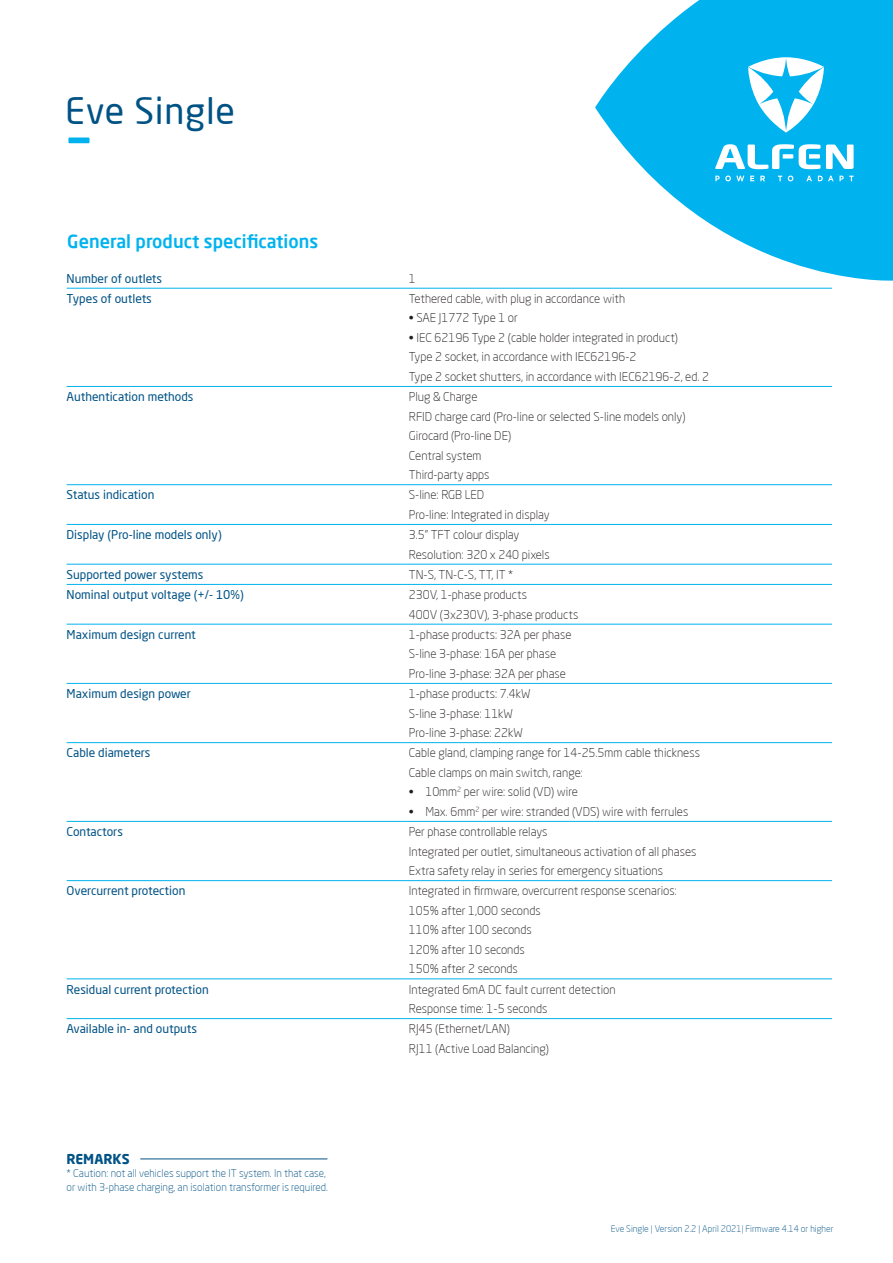
<style>
.page{position:relative;width:893px;height:1263px;background:#fff}
.page>*{position:absolute;margin:0;border:0;box-sizing:border-box;transform-origin:0 0}
.t1{font:77.55px "Neo Sans Pro";color:#00b3ef;scale:.8 1}
.t2{font:35.85px "Neo Sans Pro";letter-spacing:.02em;color:#005285}
.t3{font:500 18px "Neo Sans Pro";color:#00b3ef}
.Alineastijl_1{font:700 13.5px "Neo Sans Pro";color:#005285}
.t4{font:300 12px/19.5px "Neo Sans Pro";color:#231f20}
.t5{font:12px "Neo Sans Pro";color:#005285}
.Alineastijl_1-2{font:300 10.5px/13.5px "Neo Sans Pro";color:#005285}
.t6{font:300 9px "Neo Sans Pro";color:#005285}
</style>
<div class="page">
<svg style="left:595px;top:0;width:298px;height:281px;fill:#00b3ef"></svg>
<svg style="left:826px;top:145px;width:28px;height:24px"></svg>
<svg style="left:715px;top:144px;width:105px;height:25px"></svg>
<svg style="left:715px;top:176px;width:29px;height:5px"></svg>
<svg style="left:750px;top:176px;width:4px;height:5px"></svg>
<svg style="left:760px;top:176px;width:5px;height:5px"></svg>
<svg style="left:778px;top:176px;width:4px;height:5px"></svg>
<svg style="left:788px;top:176px;width:5px;height:5px"></svg>
<svg style="left:806px;top:176px;width:6px;height:5px"></svg>
<svg style="left:818px;top:176px;width:36px;height:5px"></svg>
<svg style="left:748px;top:57px;width:76px;height:76px"></svg>
<hr style="left:140px;top:1158px;width:187px;height:1px;background:#005285">
<hr style="left:67px;top:288px;width:336px;height:1px;background:#00b3ef">
<hr style="left:403px;top:288px;width:429px;height:1px;background:#00b3ef">
<hr style="left:67px;top:386px;width:336px;height:1px;background:#00b3ef">
<hr style="left:403px;top:386px;width:429px;height:1px;background:#00b3ef">
<hr style="left:67px;top:484px;width:336px;height:1px;background:#00b3ef">
<hr style="left:403px;top:484px;width:429px;height:1px;background:#00b3ef">
<hr style="left:67px;top:524px;width:336px;height:1px;background:#00b3ef">
<hr style="left:403px;top:524px;width:429px;height:1px;background:#00b3ef">
<hr style="left:67px;top:564px;width:336px;height:1px;background:#00b3ef">
<hr style="left:403px;top:564px;width:429px;height:1px;background:#00b3ef">
<hr style="left:67px;top:584px;width:336px;height:1px;background:#00b3ef">
<hr style="left:403px;top:584px;width:429px;height:1px;background:#00b3ef">
<hr style="left:67px;top:624px;width:336px;height:1px;background:#00b3ef">
<hr style="left:403px;top:624px;width:429px;height:1px;background:#00b3ef">
<hr style="left:67px;top:683px;width:336px;height:1px;background:#00b3ef">
<hr style="left:403px;top:683px;width:429px;height:1px;background:#00b3ef">
<hr style="left:67px;top:742px;width:336px;height:1px;background:#00b3ef">
<hr style="left:403px;top:742px;width:429px;height:1px;background:#00b3ef">
<hr style="left:67px;top:821px;width:336px;height:1px;background:#00b3ef">
<hr style="left:403px;top:821px;width:429px;height:1px;background:#00b3ef">
<hr style="left:67px;top:880px;width:336px;height:1px;background:#00b3ef">
<hr style="left:403px;top:880px;width:429px;height:1px;background:#00b3ef">
<hr style="left:67px;top:978px;width:336px;height:1px;background:#00b3ef">
<hr style="left:403px;top:978px;width:429px;height:1px;background:#00b3ef">
<hr style="left:67px;top:1018px;width:336px;height:1px;background:#00b3ef">
<hr style="left:403px;top:1018px;width:429px;height:1px;background:#00b3ef">
<p class="t2" style="left:65px;top:89px;width:171px">Eve Single</p>
<p class="t1" style="left:69px;top:86px;width:26px">–</p>
<p class="t3" style="left:67px;top:230px;width:252px">General product specifications</p>
<p class="t5" style="left:67px;top:271px;width:97px">Number of outlets</p>
<p class="t4" style="left:409px;top:268px;width:8px">1</p>
<p class="t5" style="left:67px;top:291px;width:87px">Types of outlets</p>
<p class="t4" style="left:409px;top:289px;width:218px">Tethered cable, with plug in accordance with</p>
<p class="t4" style="left:409px;top:308px;width:111px">• SAE J1772 Type 1 or</p>
<p class="t4" style="left:409px;top:328px;width:271px">• IEC 62196 Type 2 (cable holder integrated in product)</p>
<p class="t4" style="left:409px;top:347px;width:229px">Type 2 socket, in accordance with IEC62196-2</p>
<p class="t4" style="left:409px;top:367px;width:302px">Type 2 socket shutters, in accordance with IEC62196-2, ed. 2</p>
<p class="t5" style="left:67px;top:389px;width:128px">Authentication methods</p>
<p class="t4" style="left:409px;top:387px;width:70px">Plug &amp; Charge</p>
<p class="t4" style="left:409px;top:406px;width:278px">RFID charge card (Pro-line or selected S-line models only)</p>
<p class="t4" style="left:409px;top:426px;width:104px">Girocard (Pro-line DE)</p>
<p class="t4" style="left:409px;top:445px;width:74px">Central system</p>
<p class="t4" style="left:409px;top:465px;width:82px">Third-party apps</p>
<p class="t5" style="left:67px;top:488px;width:89px">Status indication</p>
<p class="t4" style="left:409px;top:485px;width:77px">S-line: RGB LED</p>
<p class="t4" style="left:409px;top:505px;width:142px">Pro-line: Integrated in display</p>
<p class="t5" style="left:67px;top:527px;width:157px">Display (Pro-line models only)</p>
<p class="t4" style="left:409px;top:525px;width:112px">3.5” TFT colour display</p>
<p class="t4" style="left:409px;top:544px;width:142px">Resolution: 320 x 240 pixels</p>
<p class="t5" style="left:67px;top:567px;width:138px">Supported power systems</p>
<p class="t4" style="left:409px;top:564px;width:106px">TN-S, TN-C-S, TT, IT *</p>
<p class="t5" style="left:67px;top:587px;width:179px">Nominal output voltage (+/- 10%)</p>
<p class="t4" style="left:409px;top:585px;width:120px">230V, 1-phase products</p>
<p class="t4" style="left:409px;top:604px;width:171px">400V (3x230V), 3-phase products</p>
<p class="t5" style="left:67px;top:627px;width:131px">Maximum design current</p>
<p class="t4" style="left:409px;top:624px;width:164px">1-phase products: 32A per phase</p>
<p class="t4" style="left:409px;top:644px;width:149px">S-line 3-phase: 16A per phase</p>
<p class="t4" style="left:409px;top:663px;width:159px">Pro-line 3-phase: 32A per phase</p>
<p class="t5" style="left:67px;top:686px;width:126px">Maximum design power</p>
<p class="t4" style="left:409px;top:684px;width:123px">1-phase products: 7.4kW</p>
<p class="t4" style="left:409px;top:703px;width:106px">S-line 3-phase: 11kW</p>
<p class="t4" style="left:409px;top:723px;width:116px">Pro-line 3-phase: 22kW</p>
<p class="t5" style="left:67px;top:745px;width:85px">Cable diameters</p>
<p class="t4" style="left:409px;top:743px;width:293px">Cable gland, clamping range for 14-25.5mm cable thickness<br>Cable clamps on main switch, range:</p>
<p class="t4" style="left:409px;top:782px;width:170px">• 10mm<sup>2</sup> per wire: solid (VD) wire</p>
<p class="t4" style="left:409px;top:801px;width:281px">• Max. 6mm<sup>2</sup> per wire: stranded (VDS) wire with ferrules</p>
<p class="t5" style="left:67px;top:824px;width:58px">Contactors</p>
<p class="t4" style="left:409px;top:822px;width:140px">Per phase controllable relays</p>
<p class="t4" style="left:409px;top:841px;width:289px">Integrated per outlet, simultaneous activation of all phases</p>
<p class="t4" style="left:409px;top:861px;width:256px">Extra safety relay in series for emergency situations</p>
<p class="t5" style="left:67px;top:883px;width:120px">Overcurrent protection</p>
<p class="t4" style="left:409px;top:881px;width:269px">Integrated in firmware, overcurrent response scenarios:</p>
<p class="t4" style="left:409px;top:900px;width:133px">105% after 1,000 seconds</p>
<p class="t4" style="left:409px;top:920px;width:124px">110% after 100 seconds</p>
<p class="t4" style="left:409px;top:939px;width:118px">120% after 10 seconds</p>
<p class="t4" style="left:409px;top:959px;width:111px">150% after 2 seconds</p>
<p class="t5" style="left:67px;top:982px;width:144px">Residual current protection</p>
<p class="t4" style="left:409px;top:979px;width:208px">Integrated 6mA DC fault current detection</p>
<p class="t4" style="left:409px;top:999px;width:140px">Response time: 1-5 seconds</p>
<p class="t5" style="left:67px;top:1021px;width:132px">Available in- and outputs</p>
<p class="t4" style="left:409px;top:1019px;width:103px">RJ45 (Ethernet/LAN)</p>
<p class="t4" style="left:409px;top:1038px;width:142px">RJ11 (Active Load Balancing)</p>
<p class="Alineastijl_1" style="left:67px;top:1150px;width:65px">REMARKS</p>
<p class="Alineastijl_1-2" style="left:67px;top:1166px;width:263px">* Caution: not all vehicles support the IT system. In that case, or with 3-phase charging, an isolation transformer is required.</p>
<p class="t6" style="left:611px;top:1223px;width:224px">Eve Single | Version 2.2 | April 2021| Firmware 4.14 or higher</p>
</div>
